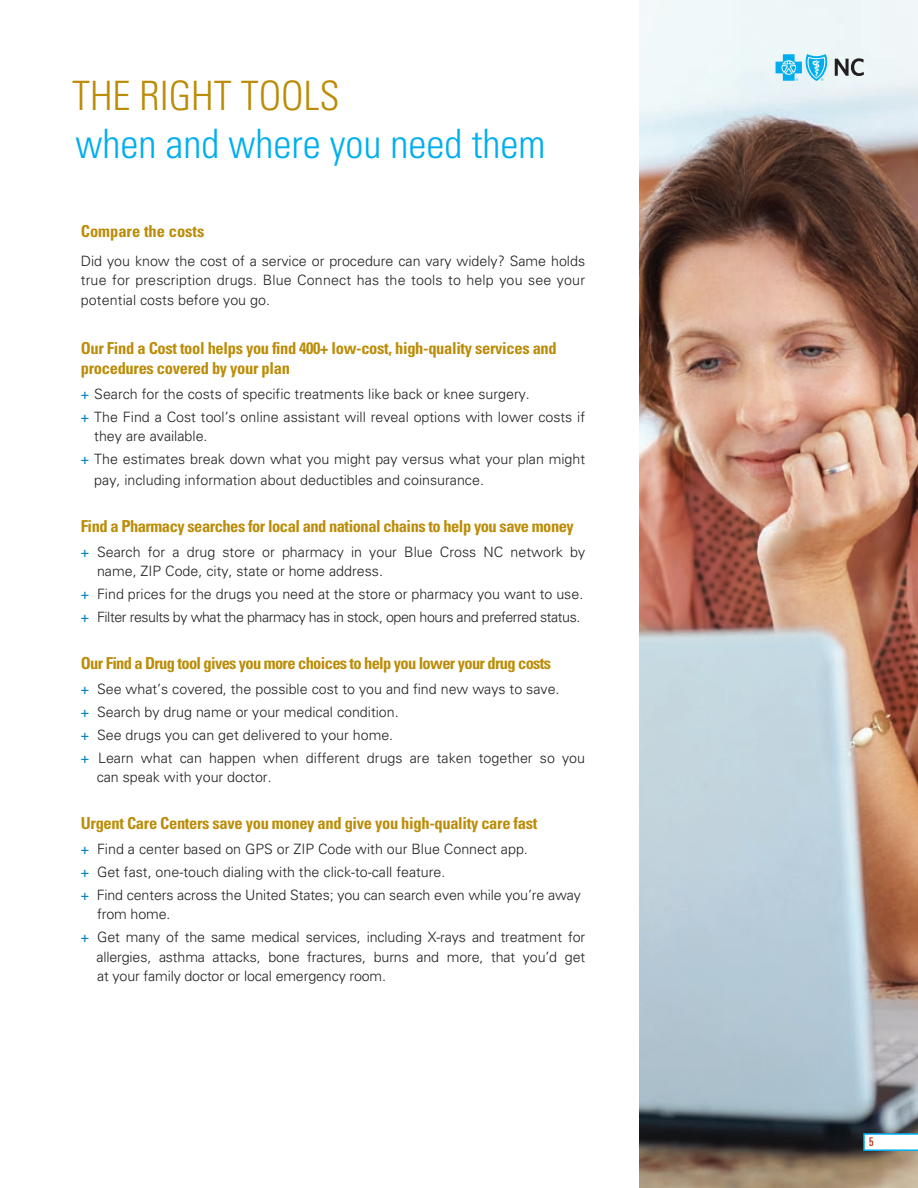
<style>
.page{position:relative;width:918px;height:1188px;background:#fff}
.page>*{position:absolute;margin:0;border:0;box-sizing:border-box;transform-origin:0 0}
.Headline_2__cyan_upp{font:300 condensed 40.5px "Univers LT Std";color:#00aeef}
.Headline_1__all_uppe{font:300 condensed 40.5px "Univers LT Std";color:#bb8c07}
.Subhead__upper___low{font:700 condensed 16.5px/19.5px "Univers LT Std";letter-spacing:-.02em;color:#bb8c07}
.Subhead__upper___low-2{font:700 condensed 16.5px "Univers LT Std";letter-spacing:-.04em;color:#bb8c07}
.Subhead__upper___low-3{font:700 condensed 16.5px "Univers LT Std";color:#bb8c07}
.Body_Paragraph{font:300 14.25px/19.5px "Univers LT Std";color:#231f20}
.Body_Paragraph-2{font:300 14.25px "Univers LT Std";letter-spacing:-.03em;color:#231f20}
.t1{font:ultra-condensed 12px "Univers LT Std";color:#c02d19}
.s1{font-weight:400;color:#0083bf}
</style>
<div class="page">
<img style="left:639px;top:0;width:279px;height:1188px">
<svg style="left:863px;top:1133px;width:55px;height:18px"></svg>
<svg style="left:776px;top:54px;width:52px;height:27px"></svg>
<svg style="left:835px;top:58px;width:29px;height:18px"></svg>
<h1 class="Headline_1__all_uppe" style="left:72px;top:72px;width:269px">THE RIGHT TOOLS</h1>
<h2 class="Headline_2__cyan_upp" style="left:76px;top:120px;width:471px">when and where you need them</h2>
<h3 class="Subhead__upper___low-3" style="left:81px;top:221px;width:125px">Compare the costs</h3>
<p class="Body_Paragraph" style="left:81px;top:251px;width:506px;text-align:justify">Did you know the cost of a service or procedure can vary widely? Same holds true for prescription drugs. Blue Connect has the tools to help you see your potential costs before you go.</p>
<h3 class="Subhead__upper___low" style="left:81px;top:339px;width:477px">Our Find a Cost tool helps you find 400+ low-cost, high-quality services and procedures covered by your plan</h3>
<p class="Body_Paragraph" style="left:81px;top:384px;width:451px"><span class="s1">+</span> Search for the costs of specific treatments like back or knee surgery.</p>
<p class="Body_Paragraph" style="left:94px;top:407px;width:492px;text-indent:-14px"><span class="s1">+</span> The Find a Cost tool’s online assistant will reveal options with lower costs if they are available.</p>
<p class="Body_Paragraph" style="left:94px;top:449px;width:492px;line-height:21px;text-indent:-14px"><span class="s1">+</span> The estimates break down what you might pay versus what your plan might pay, including information about deductibles and coinsurance.</p>
<h3 class="Subhead__upper___low" style="left:81px;top:516px;width:495px">Find a Pharmacy searches for local and national chains to help you save money</h3>
<p class="Body_Paragraph" style="left:97px;top:542px;width:490px;text-indent:-16px"><span class="s1">+</span> Search for a drug store or pharmacy in your Blue Cross NC network by name, ZIP Code, city, state or home address.</p>
<p class="Body_Paragraph" style="left:81px;top:584px;width:504px"><span class="s1">+</span> Find prices for the drugs you need at the store or pharmacy you want to use.</p>
<p class="Body_Paragraph-2" style="left:81px;top:609px;width:501px"><span class="s1">+</span> Filter results by what the pharmacy has in stock, open hours and preferred status.</p>
<h3 class="Subhead__upper___low-2" style="left:81px;top:653px;width:472px">Our Find a Drug tool gives you more choices to help you lower your drug costs</h3>
<p class="Body_Paragraph" style="left:81px;top:679px;width:480px"><span class="s1">+</span> See what’s covered, the possible cost to you and find new ways to save.</p>
<p class="Body_Paragraph" style="left:81px;top:702px;width:319px"><span class="s1">+</span> Search by drug name or your medical condition.</p>
<p class="Body_Paragraph" style="left:81px;top:725px;width:314px"><span class="s1">+</span> See drugs you can get delivered to your home.</p>
<p class="Body_Paragraph" style="left:97px;top:748px;width:490px;text-indent:-16px"><span class="s1">+</span> Learn what can happen when different drugs are taken together so you can speak with your doctor.</p>
<h3 class="Subhead__upper___low" style="left:81px;top:813px;width:458px">Urgent Care Centers save you money and give you high-quality care fast</h3>
<p class="Body_Paragraph" style="left:81px;top:839px;width:449px"><span class="s1">+</span> Find a center based on GPS or ZIP Code with our Blue Connect app.</p>
<p class="Body_Paragraph" style="left:81px;top:862px;width:366px"><span class="s1">+</span> Get fast, one-touch dialing with the click-to-call feature.</p>
<p class="Body_Paragraph" style="left:97px;top:885px;width:485px;text-indent:-17px"><span class="s1">+</span> Find centers across the United States; you can search even while you’re away from home.</p>
<p class="Body_Paragraph" style="left:96px;top:927px;width:490px;text-align:justify;text-indent:-16px"><span class="s1">+</span> Get many of the same medical services, including X-rays and treatment for allergies, asthma attacks, bone fractures, burns and more, that you’d get at your family doctor or local emergency room.</p>
<p class="t1" style="left:869px;top:1135px;width:6px">5</p>
</div>
